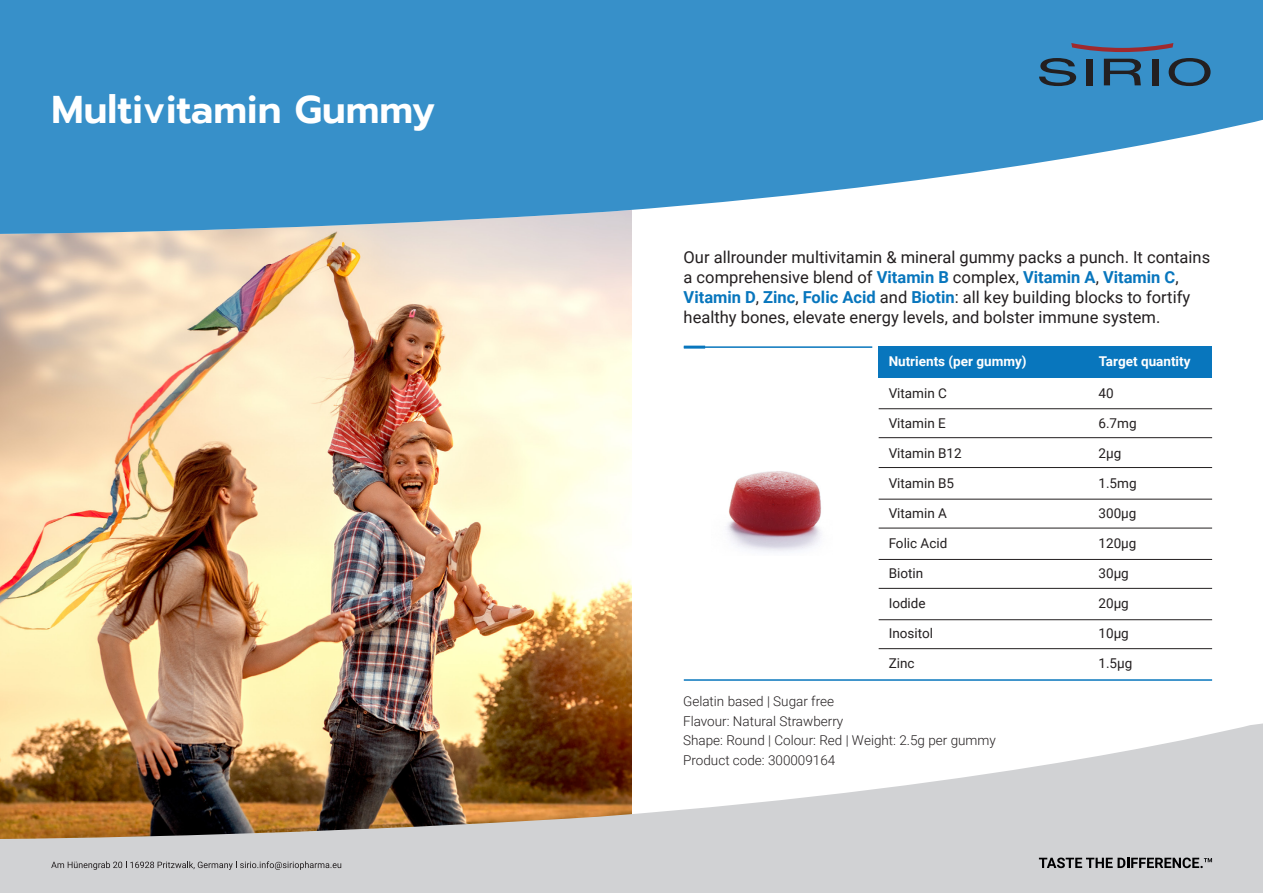
<style>
.page{position:relative;width:1263px;height:893px;background:#fff}
.page>*{position:absolute;margin:0;border:0;box-sizing:border-box;transform-origin:0 0}
.t1{font:600 38.55px "Prompt";color:#fff}
.t2{font:16.5px/19.8px "Roboto";color:#231f20}
.t3{font:13.5px "Roboto";color:#231f20}
.t4{font:300 13.5px/19.5px "Roboto";color:#231f20}
.t5{font:700 13.5px "Roboto";color:#fff}
.s1{font-weight:700;color:#0876bd}
</style>
<div class="page">
<img style="left:0;top:234px;width:631px;height:483px">
<svg style="left:0;top:0;width:1263px;height:234px;background:#55a0d0"></svg>
<img style="left:0;top:717px;width:1263px;height:176px">
<div style="left:879px;top:346px;width:333px;height:32px;background:#0876bd"></div>
<hr style="left:684px;top:346px;width:188px;height:2px;background:#0876bd">
<hr style="left:684px;top:346px;width:21px;height:3px;background:#0876bd">
<hr style="left:684px;top:679px;width:528px;height:2px;background:#0876bd">
<svg style="left:1104px;top:59px;width:37px;height:26px"></svg>
<svg style="left:1039px;top:58px;width:37px;height:28px"></svg>
<div style="left:1086px;top:59px;width:6px;height:26px;background:#231f20"></div>
<div style="left:1152px;top:59px;width:7px;height:26px;background:#231f20"></div>
<svg style="left:1169px;top:58px;width:41px;height:28px"></svg>
<svg style="left:1071px;top:43px;width:102px;height:9px"></svg>
<svg style="left:1039px;top:857px;width:173px;height:11px;background:#797a7b"></svg>
<svg style="left:51px;top:861px;width:290px;height:9px;background:#acacae"></svg>
<img style="left:727px;top:471px;width:94px;height:81px">
<hr style="left:879px;top:408px;width:333px;height:1px;background:#231f20">
<hr style="left:879px;top:437px;width:333px;height:1px;background:#231f20">
<hr style="left:879px;top:467px;width:333px;height:1px;background:#231f20">
<hr style="left:879px;top:499px;width:333px;height:1px;background:#231f20">
<hr style="left:879px;top:528px;width:333px;height:1px;background:#231f20">
<hr style="left:879px;top:559px;width:333px;height:1px;background:#231f20">
<hr style="left:879px;top:588px;width:333px;height:1px;background:#231f20">
<hr style="left:879px;top:619px;width:333px;height:1px;background:#231f20">
<hr style="left:879px;top:648px;width:333px;height:1px;background:#231f20">
<h1 class="t1" style="left:52px;top:81px;width:385px">Multivitamin Gummy</h1>
<p class="t2" style="left:684px;top:247px;width:528px">Our allrounder multivitamin &amp; mineral gummy packs a punch. It contains a comprehensive blend of <span class="s1">Vitamin B</span> complex, <span class="s1">Vitamin A</span>, <span class="s1">Vitamin C</span>, <span class="s1">Vitamin D</span>, <span class="s1">Zinc</span>, <span class="s1">Folic Acid</span> and <span class="s1">Biotin</span>: all key building blocks to fortify healthy bones, elevate energy levels, and bolster immune system.</p>
<p class="t5" style="left:889px;top:352px;width:139px">Nutrients (per gummy)</p>
<p class="t3" style="left:889px;top:384px;width:60px">Vitamin C</p>
<p class="t3" style="left:889px;top:414px;width:59px">Vitamin E</p>
<p class="t3" style="left:889px;top:444px;width:75px">Vitamin B12</p>
<p class="t3" style="left:889px;top:474px;width:67px">Vitamin B5</p>
<p class="t3" style="left:889px;top:504px;width:60px">Vitamin A</p>
<p class="t3" style="left:889px;top:534px;width:60px">Folic Acid</p>
<p class="t3" style="left:889px;top:564px;width:36px">Biotin</p>
<p class="t3" style="left:889px;top:594px;width:39px">Iodide</p>
<p class="t3" style="left:889px;top:624px;width:46px">Inositol</p>
<p class="t3" style="left:889px;top:654px;width:27px">Zinc</p>
<p class="t4" style="left:683px;top:691px;width:314px">Gelatin based | Sugar free<br>Flavour: Natural Strawberry<br>Shape: Round | Colour: Red | Weight: 2.5g per gummy<br>Product code: 300009164</p>
<p class="t5" style="left:1099px;top:352px;width:93px">Target quantity</p>
<p class="t3" style="left:1098px;top:384px;width:17px">40</p>
<p class="t3" style="left:1098px;top:414px;width:40px">6.7mg</p>
<p class="t3" style="left:1098px;top:444px;width:24px">2µg</p>
<p class="t3" style="left:1098px;top:474px;width:40px">1.5mg</p>
<p class="t3" style="left:1098px;top:504px;width:39px">300µg</p>
<p class="t3" style="left:1098px;top:534px;width:39px">120µg</p>
<p class="t3" style="left:1098px;top:564px;width:32px">30µg</p>
<p class="t3" style="left:1098px;top:594px;width:32px">20µg</p>
<p class="t3" style="left:1098px;top:624px;width:32px">10µg</p>
<p class="t3" style="left:1098px;top:654px;width:35px">1.5µg</p>
</div>
